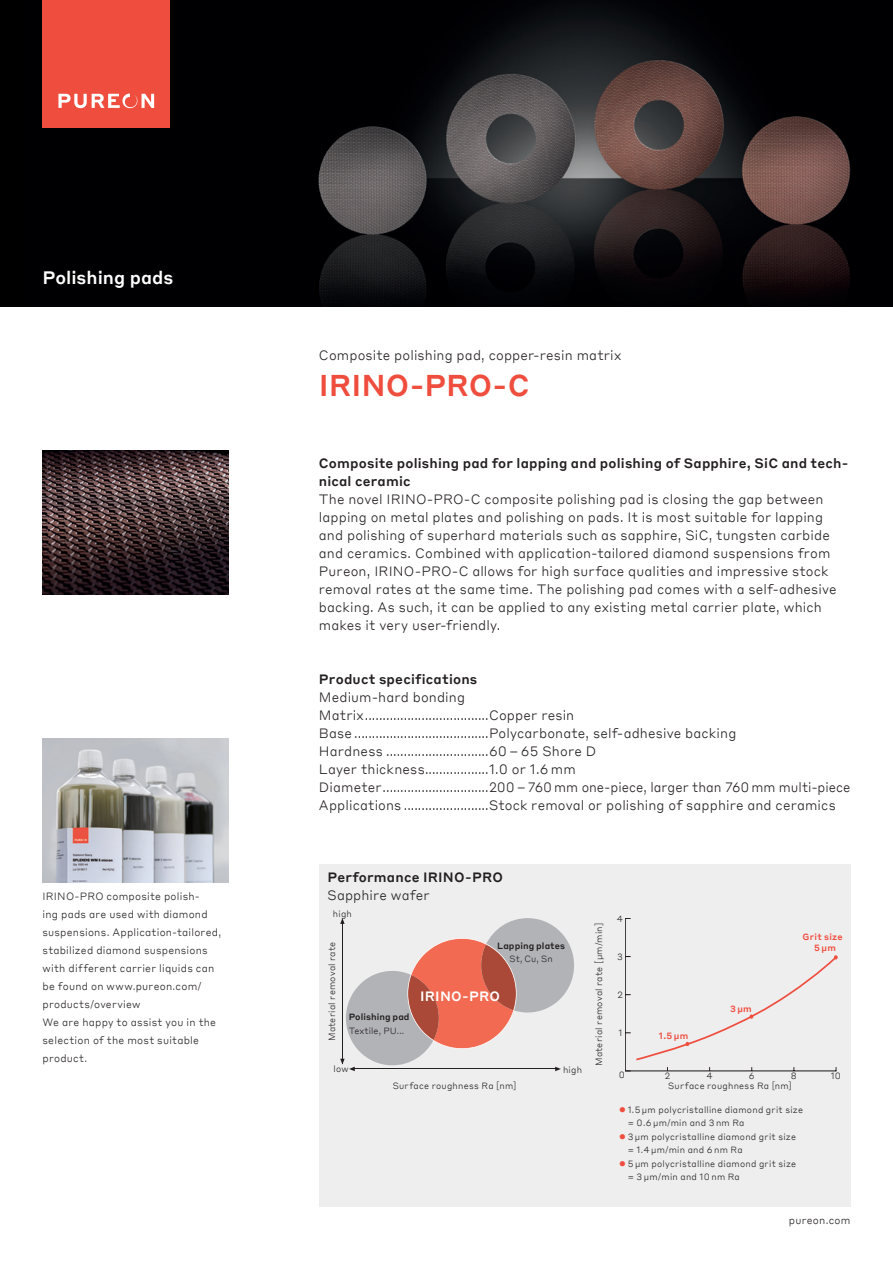
<style>
.page{position:relative;width:893px;height:1263px;background:#fff}
.page>*{position:absolute;margin:0;border:0;box-sizing:border-box;transform-origin:0 0}
._20_24_Titel_rot{font:500 30px "Styrene BTT";letter-spacing:-.005em;color:#ef4d3d}
._12_15_Titel{font:500 18px "Styrene BTT";color:#fff}
._9_12_Text{font:300 13.5px/18px "Styrene BTT";letter-spacing:.01em;color:#231f20}
._9_12_Text_Füllzeich{font:300 13.5px "Styrene BTT";letter-spacing:.01em;color:#231f20}
._9_12_Titel{font:500 13.5px/18px "Styrene BTT";letter-spacing:.015em;color:#231f20}
._9_12_Titel-2{font:500 13.5px "Styrene BTT";letter-spacing:.015em;color:#fff}
._7_10_Text{font:300 10.5px/18px "Styrene BTT";letter-spacing:.02em;color:#231f20}
._6_9_Text{font:300 9px/13.5px "Styrene BTT";letter-spacing:.025em;color:#231f20}
._6_9_Titel{font:500 9px "Styrene BTT";letter-spacing:.005em;color:#231f20}
._6_9_Titel-2{font:500 9px "Styrene BTT";letter-spacing:.03em;color:#ef4d3d}
._6_9_Text-2{font:300 9px "Styrene BTT";color:#231f20}
</style>
<div class="page">
<div style="left:0;top:0;width:893px;height:306px;background:#000"></div>
<img style="left:42px;top:0;width:809px;height:305px">
<img style="left:43px;top:450px;width:186px;height:144px">
<img style="left:43px;top:738px;width:186px;height:144px">
<div style="left:319px;top:864px;width:531px;height:342px;background:#eeeeef"></div>
<svg style="left:340px;top:918px;width:234px;height:153px"></svg>
<hr style="left:625px;top:918px;width:1px;height:153px;background:#231f20">
<svg style="left:625px;top:955px;width:213px;height:106px"></svg>
<hr style="left:625px;top:1071px;width:211px;height:1px;background:#231f20">
<svg style="left:625px;top:1067px;width:6px;height:5px"></svg>
<div style="left:43px;top:0;width:127px;height:128px;background:#ef4d3d"></div>
<svg style="left:58px;top:94px;width:96px;height:14px"></svg>
<p class="_12_15_Titel" style="left:43px;top:262px;width:132px">Polishing pads</p>
<p class="_7_10_Text" style="left:43px;top:886px;width:180px">IRINO-PRO composite polish-<br>ing pads are used with diamond suspensions. Application-tailored, stabilized diamond suspensions with different carrier liquids can be found on www.pureon.com/ products/overview</p>
<p class="_7_10_Text" style="left:43px;top:1012px;width:175px">We are happy to assist you in the selection of the most suitable product.</p>
<p class="_9_12_Text" style="left:319px;top:345px;width:304px">Composite polishing pad, copper-resin matrix</p>
<p class="_20_24_Titel_rot" style="left:319px;top:360px;width:212px">IRINO-PRO-C</p>
<p class="_9_12_Titel" style="left:319px;top:453px;width:531px">Composite polishing pad for lapping and polishing of Sapphire, SiC and tech&shy;nical ceramic</p>
<p class="_9_12_Text" style="left:319px;top:489px;width:519px">The novel IRINO-PRO-C composite polishing pad is closing the gap between lapping on metal plates and polishing on pads. It is most suitable for lapping and polishing of superhard materials such as sapphire, SiC, tungsten carbide and ceramics. Combined with application-tailored diamond suspensions from Pureon, IRINO-PRO-C allows for high surface qualities and impressive stock removal rates at the same time. The polishing pad comes with a self-adhesive backing. As such, it can be applied to any existing metal carrier plate, which makes it very user-friendly.</p>
<p class="_9_12_Titel" style="left:319px;top:669px;width:160px">Product specifications</p>
<p class="_9_12_Text" style="left:319px;top:687px;width:148px">Medium-hard bonding</p>
<p class="_9_12_Text_Füllzeich" style="left:319px;top:704px;width:257px">Matrix...................................Copper resin</p>
<p class="_9_12_Text_Füllzeich" style="left:319px;top:722px;width:419px">Base ......................................Polycarbonate, self-adhesive backing</p>
<p class="_9_12_Text_Füllzeich" style="left:319px;top:740px;width:279px">Hardness .............................60 – 65 Shore D</p>
<p class="_9_12_Text_Füllzeich" style="left:319px;top:758px;width:258px">Layer thickness..................1.0 or 1.6 mm</p>
<p class="_9_12_Text_Füllzeich" style="left:319px;top:776px;width:533px">Diameter..............................200 – 760 mm one-piece, larger than 760 mm multi-piece</p>
<p class="_9_12_Text_Füllzeich" style="left:319px;top:794px;width:518px">Applications ........................Stock removal or polishing of sapphire and ceramics</p>
<p class="_9_12_Titel" style="left:327px;top:867px;width:177px">Performance IRINO-PRO</p>
<p class="_9_12_Text" style="left:327px;top:885px;width:104px">Sapphire wafer</p>
<p class="_6_9_Text" style="left:333px;top:906px;width:21px">high</p>
<p class="_6_9_Titel" style="left:497px;top:938px;width:69px">Lapping plates</p>
<p class="_6_9_Text" style="left:509px;top:951px;width:45px">St, Cu, Sn</p>
<p class="_6_9_Text" style="left:324px;top:1041px;width:101px;rotate:-90deg">Material removal rate</p>
<p class="_6_9_Text" style="left:334px;top:1062px;width:17px">low</p>
<p class="_6_9_Text" style="left:563px;top:1062px;width:21px">high</p>
<p class="_9_12_Titel-2" style="left:420px;top:984px;width:81px">IRINO-PRO</p>
<p class="_6_9_Titel" style="left:349px;top:1009px;width:62px">Polishing pad</p>
<p class="_6_9_Text-2" style="left:349px;top:1023px;width:57px">Textile, PU...</p>
<p class="_6_9_Text" style="left:393px;top:1078px;width:125px">Surface roughness Ra [nm]</p>
<p class="_6_9_Text" style="left:592px;top:1066px;width:145px;rotate:-90deg">Material removal rate [µm/min]</p>
<p class="_6_9_Text" style="left:617px;top:911px;width:8px">4</p>
<p class="_6_9_Text" style="left:617px;top:949px;width:7px">3</p>
<p class="_6_9_Text" style="left:617px;top:987px;width:7px">2</p>
<p class="_6_9_Text" style="left:618px;top:1025px;width:5px">1</p>
<p class="_6_9_Text" style="left:619px;top:1067px;width:8px">0</p>
<p class="_6_9_Text" style="left:665px;top:1068px;width:7px">2</p>
<p class="_6_9_Text" style="left:706px;top:1068px;width:8px">4</p>
<p class="_6_9_Text" style="left:749px;top:1068px;width:7px">6</p>
<p class="_6_9_Text" style="left:791px;top:1068px;width:7px">8</p>
<p class="_6_9_Text" style="left:831px;top:1068px;width:12px">10</p>
<p class="_6_9_Titel-2" style="left:803px;top:929px;width:42px">Grit size</p>
<p class="_6_9_Titel-2" style="left:814px;top:940px;width:23px">5 µm</p>
<p class="_6_9_Titel-2" style="left:730px;top:1001px;width:23px">3 µm</p>
<p class="_6_9_Titel-2" style="left:659px;top:1028px;width:31px">1.5 µm</p>
<p class="_6_9_Text" style="left:668px;top:1078px;width:125px">Surface roughness Ra [nm]</p>
<p class="_6_9_Text" style="left:628px;top:1102px;width:177px">1.5 µm polycristalline diamond grit size = 0.6 µm/min and 3 nm Ra</p>
<p class="_6_9_Text" style="left:628px;top:1129px;width:170px">3 µm polycristalline diamond grit size = 1.4 µm/min and 6 nm Ra</p>
<p class="_6_9_Text" style="left:628px;top:1156px;width:170px">5 µm polycristalline diamond grit size = 3 µm/min and 10 nm Ra</p>
<p class="_7_10_Text" style="left:789px;top:1210px;width:63px">pureon.com</p>
</div>
